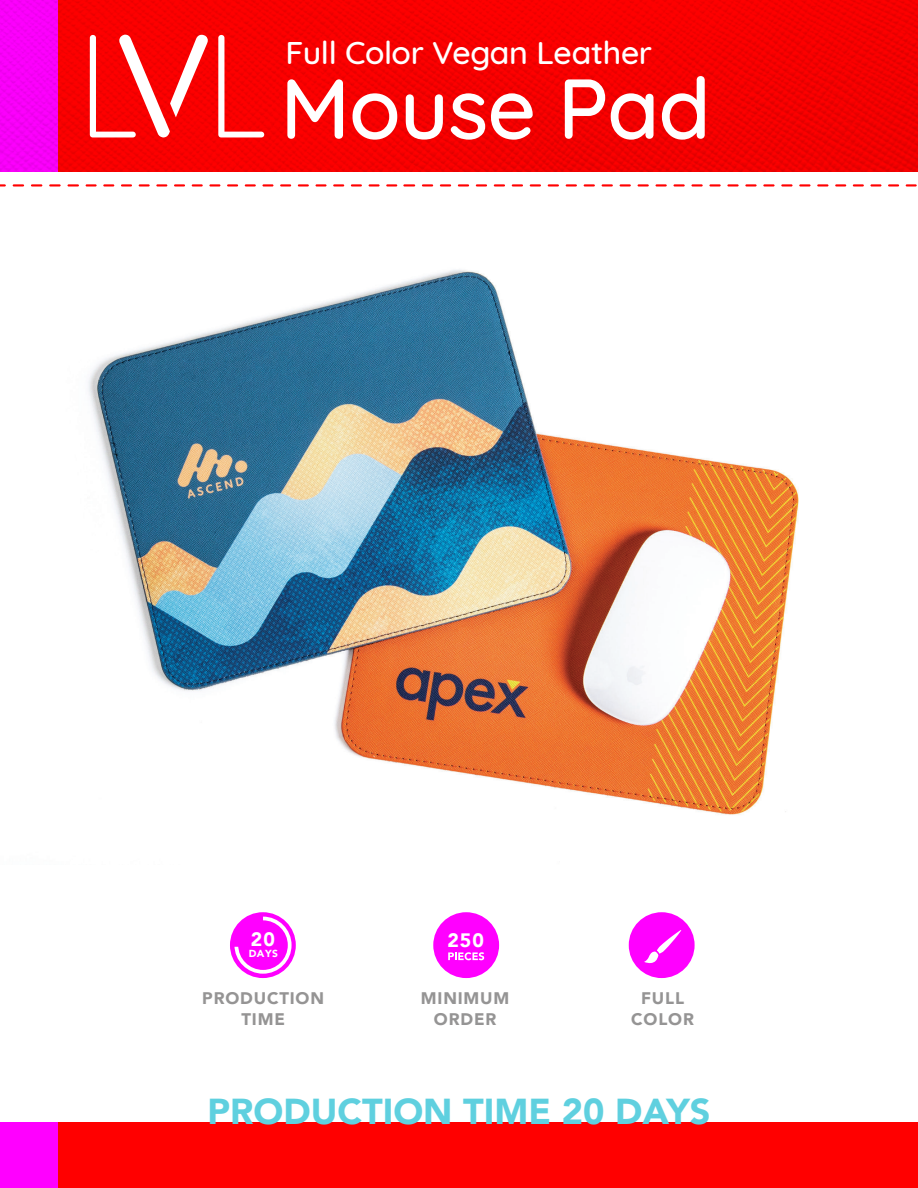
<style>
.page{position:relative;width:918px;height:1188px;background:#fff}
.page>*{position:absolute;margin:0;border:0;box-sizing:border-box;transform-origin:0 0}
.t1{font:500 84.75px "Quicksand";letter-spacing:-.01em;color:#fff}
.t2{font:900 36px "Avenir";color:#5fd0df}
.t3{font:500 31.95px "Quicksand";letter-spacing:-.01em;color:#fff}
.t4{font:900 19.35px "Avenir";color:#fff}
.t5{font:900 16.8px/20.1px "Avenir";letter-spacing:.05em;color:#959494;text-align:center}
.t6{font:900 10.2px "Avenir";color:#fff}
</style>
<div class="page">
<img style="left:88px;top:270px;width:711px;height:545px">
<img style="left:0;top:0;width:918px;height:172px">
<svg style="left:218px;top:35px;width:46px;height:102px;background:#f82d2d"></svg>
<svg style="left:90px;top:35px;width:118px;height:102px"></svg>
<div style="left:50px;top:1123px;width:868px;height:65px;background:#f00"></div>
<div style="left:0;top:1123px;width:58px;height:65px;background:#f0f"></div>
<svg style="left:230px;top:912px;width:66px;height:66px"></svg>
<svg style="left:232px;top:914px;width:60px;height:60px"></svg>
<div style="left:433px;top:912px;width:66px;height:66px;background:#f0f;border-radius:50%"></div>
<div style="left:629px;top:912px;width:66px;height:66px;background:#f0f;border-radius:50%"></div>
<svg style="left:448px;top:952px;width:36px;height:8px"></svg>
<svg style="left:644px;top:930px;width:37px;height:33px"></svg>
<svg style="left:156px;top:184px;width:11px;height:3px"></svg>
<svg style="left:227px;top:184px;width:11px;height:3px"></svg>
<svg style="left:209px;top:184px;width:11px;height:3px"></svg>
<svg style="left:192px;top:184px;width:11px;height:3px"></svg>
<svg style="left:174px;top:184px;width:11px;height:3px"></svg>
<svg style="left:86px;top:184px;width:11px;height:3px"></svg>
<svg style="left:103px;top:184px;width:11px;height:3px"></svg>
<svg style="left:121px;top:184px;width:11px;height:3px"></svg>
<svg style="left:139px;top:184px;width:11px;height:3px"></svg>
<svg style="left:351px;top:184px;width:11px;height:3px"></svg>
<svg style="left:333px;top:184px;width:11px;height:3px"></svg>
<svg style="left:369px;top:184px;width:11px;height:3px"></svg>
<svg style="left:386px;top:184px;width:11px;height:3px"></svg>
<svg style="left:316px;top:184px;width:11px;height:3px"></svg>
<svg style="left:262px;top:184px;width:11px;height:3px"></svg>
<svg style="left:298px;top:184px;width:11px;height:3px"></svg>
<svg style="left:245px;top:184px;width:11px;height:3px"></svg>
<svg style="left:280px;top:184px;width:11px;height:3px"></svg>
<svg style="left:67px;top:184px;width:12px;height:3px"></svg>
<svg style="left:13px;top:184px;width:11px;height:3px"></svg>
<svg style="left:31px;top:184px;width:11px;height:3px"></svg>
<svg style="left:49px;top:184px;width:12px;height:3px"></svg>
<svg style="left:0;top:184px;width:6px;height:3px"></svg>
<svg style="left:512px;top:184px;width:11px;height:3px"></svg>
<svg style="left:530px;top:184px;width:11px;height:3px"></svg>
<svg style="left:494px;top:184px;width:11px;height:3px"></svg>
<svg style="left:548px;top:184px;width:11px;height:3px"></svg>
<svg style="left:584px;top:184px;width:11px;height:3px"></svg>
<svg style="left:566px;top:184px;width:11px;height:3px"></svg>
<svg style="left:602px;top:184px;width:11px;height:3px"></svg>
<svg style="left:422px;top:184px;width:11px;height:3px"></svg>
<svg style="left:403px;top:184px;width:12px;height:3px"></svg>
<svg style="left:476px;top:184px;width:11px;height:3px"></svg>
<svg style="left:440px;top:184px;width:11px;height:3px"></svg>
<svg style="left:458px;top:184px;width:11px;height:3px"></svg>
<svg style="left:781px;top:184px;width:12px;height:3px"></svg>
<svg style="left:763px;top:184px;width:12px;height:3px"></svg>
<svg style="left:727px;top:184px;width:12px;height:3px"></svg>
<svg style="left:799px;top:184px;width:12px;height:3px"></svg>
<svg style="left:745px;top:184px;width:12px;height:3px"></svg>
<svg style="left:620px;top:184px;width:11px;height:3px"></svg>
<svg style="left:817px;top:184px;width:11px;height:3px"></svg>
<svg style="left:709px;top:184px;width:12px;height:3px"></svg>
<svg style="left:656px;top:184px;width:11px;height:3px"></svg>
<svg style="left:638px;top:184px;width:11px;height:3px"></svg>
<svg style="left:691px;top:184px;width:12px;height:3px"></svg>
<svg style="left:673px;top:184px;width:12px;height:3px"></svg>
<svg style="left:870px;top:184px;width:11px;height:3px"></svg>
<svg style="left:888px;top:184px;width:11px;height:3px"></svg>
<svg style="left:853px;top:184px;width:11px;height:3px"></svg>
<svg style="left:906px;top:184px;width:11px;height:3px"></svg>
<svg style="left:835px;top:184px;width:11px;height:3px"></svg>
<h3 class="t3" style="left:285px;top:40px;width:368px">Full Color Vegan Leather</h3>
<h1 class="t1" style="left:280px;top:76px;width:432px">Mouse Pad</h1>
<p class="t4" style="left:251px;top:928px;width:25px">20</p>
<p class="t4" style="left:448px;top:929px;width:38px">250</p>
<p class="t6" style="left:249px;top:947px;width:31px">DAYS</p>
<p class="t5" style="left:202px;top:989px;width:123px">PRODUCTION<br>TIME</p>
<p class="t5" style="left:421px;top:989px;width:90px">MINIMUM<br>ORDER</p>
<p class="t5" style="left:631px;top:989px;width:64px">FULL<br>COLOR</p>
<h2 class="t2" style="left:207px;top:1090px;width:505px">PRODUCTION TIME 20 DAYS</h2>
</div>
